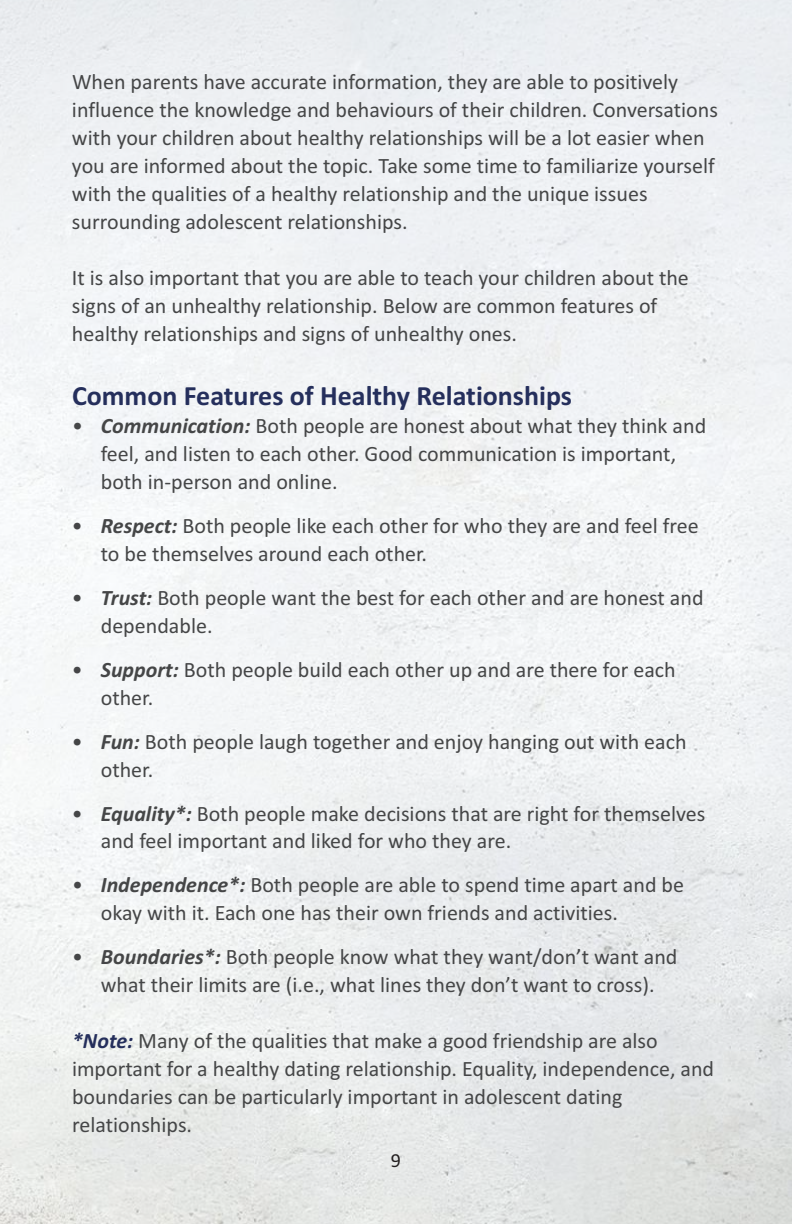
<style>
.page{position:relative;width:792px;height:1224px;background:#fff}
.page>*{position:absolute;margin:0;border:0;box-sizing:border-box;transform-origin:0 0}
.t1{font:700 28px "Calibri";color:#252f5c}
.t2{font:22px/28px "Calibri";color:#454647}
.t3{font:20px "Calibri";color:#231f20}
.s1{font-weight:700;font-style:italic}
.s2{font-weight:700;font-style:italic;color:#252f5c}
</style>
<div class="page">
<img style="left:0;top:0;width:792px;height:1224px">
<p class="t2" style="left:72px;top:67px;width:648px">When parents have accurate information, they are able to positively influence the knowledge and behaviours of their children. Conversations with your children about healthy relationships will be a lot easier when you are informed about the topic. Take some time to familiarize yourself with the qualities of a healthy relationship and the unique issues surrounding adolescent relationships.</p>
<p class="t2" style="left:72px;top:263px;width:618px">It is also important that you are able to teach your children about the signs of an unhealthy relationship. Below are common features of healthy relationships and signs of unhealthy ones.</p>
<p class="t1" style="left:72px;top:378px;width:502px">Common Features of Healthy Relationships</p>
<p class="t2" style="left:101px;top:411px;width:607px;text-indent:-29px">• <span class="s1">Communication:</span> Both people are honest about what they think and feel, and listen to each other. Good communication is important, both in-person and online.</p>
<p class="t2" style="left:101px;top:511px;width:600px;text-indent:-29px">• <span class="s1">Respect:</span> Both people like each other for who they are and feel free to be themselves around each other.</p>
<p class="t2" style="left:101px;top:583px;width:604px;text-indent:-29px">• <span class="s1">Trust:</span> Both people want the best for each other and are honest and dependable.</p>
<p class="t2" style="left:101px;top:655px;width:576px;text-indent:-29px">• <span class="s1">Support:</span> Both people build each other up and are there for each other.</p>
<p class="t2" style="left:101px;top:727px;width:587px;text-indent:-29px">• <span class="s1">Fun:</span> Both people laugh together and enjoy hanging out with each other.</p>
<p class="t2" style="left:101px;top:799px;width:606px;text-indent:-29px">• <span class="s1">Equality*:</span> Both people make decisions that are right for themselves and feel important and liked for who they are.</p>
<p class="t2" style="left:101px;top:871px;width:585px;text-indent:-29px">• <span class="s1">Independence*:</span> Both people are able to spend time apart and be okay with it. Each one has their own friends and activities.</p>
<p class="t2" style="left:72px;top:943px;width:607px;text-align:center">• <span class="s1">Boundaries*:</span> Both people know what they want/don’t want and what their limits are (i.e., what lines they don’t want to cross).</p>
<p class="t2" style="left:72px;top:1027px;width:644px"><span class="s2">*Note:</span> Many of the qualities that make a good friendship are also important for a healthy dating relationship. Equality, independence, and boundaries can be particularly important in adolescent dating relationships.</p>
<p class="t3" style="left:391px;top:1148px;width:12px">9</p>
</div>
